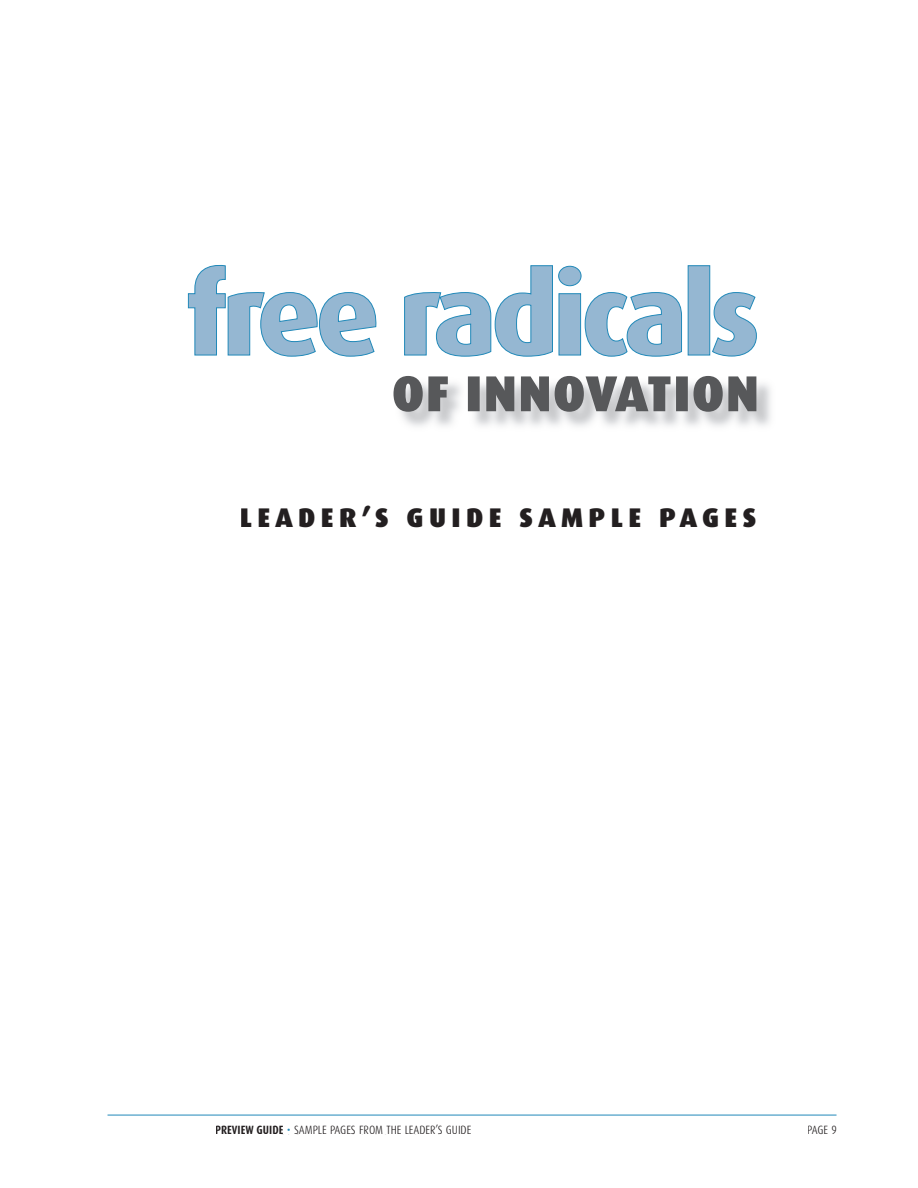
<style>
.page{position:relative;width:918px;height:1188px;background:#fff}
.page>*{position:absolute;margin:0;border:0;box-sizing:border-box;transform-origin:0 0}
.t1{font:900 27px "Dax";letter-spacing:.2em;color:#231f20}
.t2{font:300 12px "Dax Condensed";color:#231f20}
.t3{font:700 12px "Dax Condensed";color:#231f20}
.s1{font-weight:700}
.s2{color:#2189b9}
</style>
<div class="page">
<hr style="left:108px;top:1115px;width:729px;height:1px;background:#2189b9">
<svg style="left:188px;top:265px;width:569px;height:92px"></svg>
<img style="left:400px;top:377px;width:371px;height:50px">
<svg style="left:394px;top:376px;width:362px;height:36px;background:#8c8d8f"></svg>
<hr style="left:239px;top:1134px;width:42px;height:1px;background:#231f20">
<hr style="left:306px;top:1134px;width:95px;height:1px;background:#231f20">
<h1 class="t1" style="left:240px;top:506px;width:518px">LEADER’S GUIDE SAMPLE PAGES</h1>
<p class="t2" style="left:238px;top:1125px;width:235px"><span class="s1">PREVIEW G</span><span class="s2">•</span><span class="s1">U</span><span class="s2">•</span> SAMPLE PAGES FROM THE LE DER’S GUIDE</p>
<p class="t3" style="left:213px;top:1125px;width:70px">PREVIEW GUIDE</p>
<p class="t3" style="left:215px;top:1125px;width:70px">PREVIEW GUIDE</p>
<p class="t2" style="left:292px;top:1125px;width:183px"><span class="s1">IDE</span>MPLE PAGES FROM THE TRAINER S GUIDE</p>
<p class="t2" style="left:309px;top:1125px;width:141px"><span class="s2">•</span> FREE RADICALS OF INNOVATION</p>
<p class="t2" style="left:807px;top:1125px;width:31px">PAGE 9</p>
</div>
